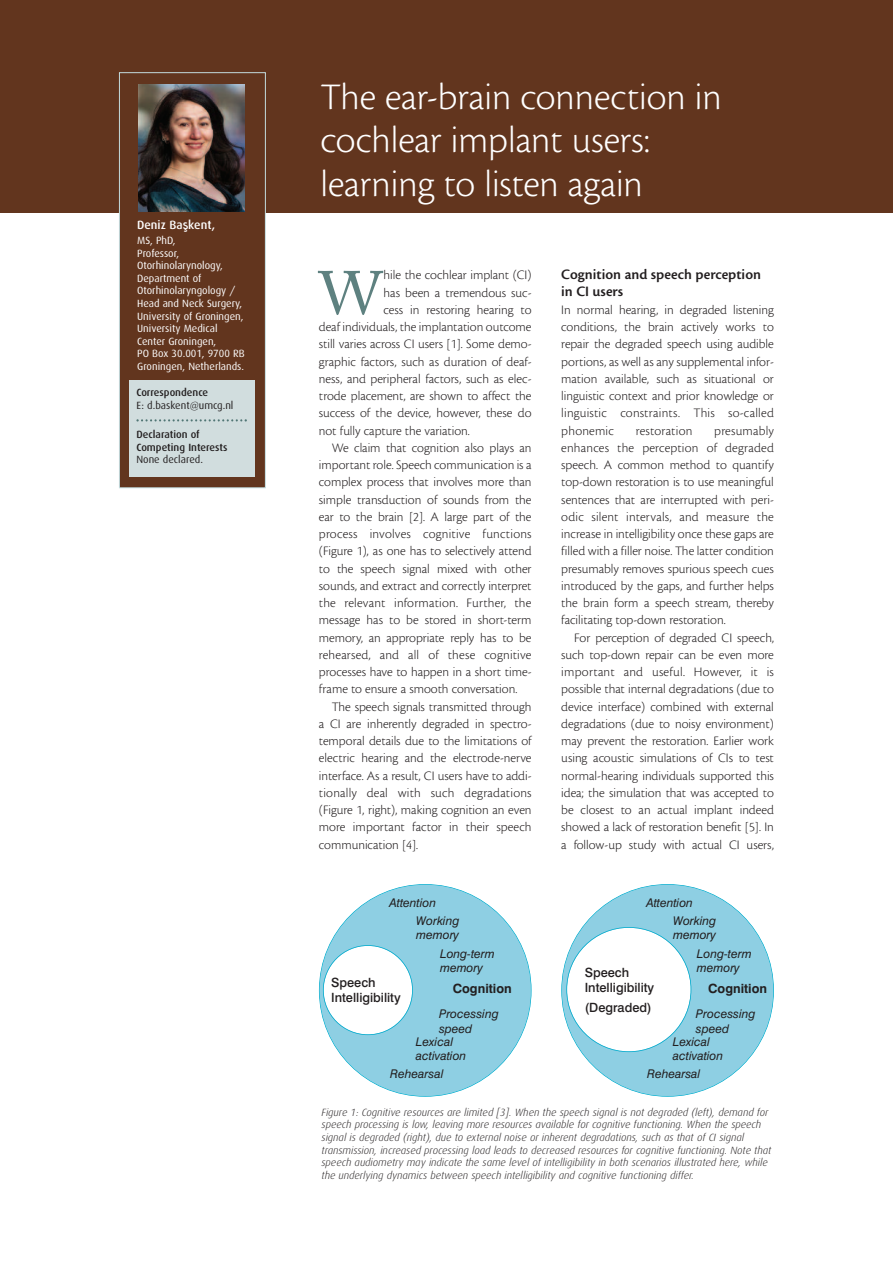
<style>
.page{position:relative;width:893px;height:1263px;background:#fff}
.page>*{position:absolute;margin:0;border:0;box-sizing:border-box;transform-origin:0 0}
.t1{font:60.6px "Adobe Caslon";color:#5e8180}
.t2{font:300 39px/43.5px "Cronos";color:#fff}
.t3{font:600 15px/17.2px "Cronos";color:#231f20}
.t4{font:300 13.5px/17.2px "Cronos";color:#231f20;text-align:justify}
.t5{font:500 12.75px/15.3px "Swiss 721 BT";color:#231f20}
.t6{font:700 12.75px "Swiss 721 BT";color:#231f20}
.t7{font:italic 12px/14.4px "Swiss 721 BT";color:#231f20}
.t8{font:500 12px "Dax";color:#fff}
.t9{font:italic 300 10.5px/12.6px "Dax";color:#231f20}
.t10{font:10.5px/12.6px "Dax";color:#fff}
.t11{font:500 10.5px/12.6px "Dax";color:#231f20}
.t12{font:10.5px "Dax";color:#231f20}
.s1{font-family:"advent Bd 2";font-weight:400;font-size:13.2px}
</style>
<div class="page">
<div style="left:0;top:0;width:893px;height:213px;background:#62351e"></div>
<div style="left:120px;top:73px;width:145px;height:414px;background:#62351e"></div>
<div style="left:119px;top:72px;width:147px;height:416px;border:1px solid #c3dbdd"></div>
<img style="left:138px;top:84px;width:106px;height:128px">
<div style="left:129px;top:380px;width:125px;height:96px;background:#d1ddde"></div>
<svg style="left:136px;top:419px;width:111px;height:2px"></svg>
<div style="left:320px;top:885px;width:211px;height:211px;background:#8ecfe3;border-radius:50%"></div>
<div style="left:562px;top:885px;width:211px;height:211px;background:#8ecfe3;border-radius:50%"></div>
<div style="left:324px;top:946px;width:88px;height:88px;background:#fff;border-radius:50%"></div>
<div style="left:323px;top:945px;width:90px;height:90px;border:2px solid #00abcd;border-radius:50%"></div>
<div style="left:567px;top:928px;width:124px;height:123px;background:#fff;border-radius:50%"></div>
<p class="t8" style="left:137px;top:220px;width:79px">Deniz Ba<span class="s1">ş</span>kent,</p>
<p class="t10" style="left:137px;top:235px;width:109px">MS, PhD,<br>Professor,<br>Otorhinolarynology,<br>Department of<br>Otorhinolaryngology /<br>Head and Neck Surgery,<br>University of Groningen,<br>University Medical<br>Center Groningen,<br>PO Box 30.001, 9700 RB<br>Groningen, Netherlands.</p>
<p class="t11" style="left:136px;top:387px;width:73px">Correspondence</p>
<p class="t12" style="left:136px;top:400px;width:99px">E: d.baskent@umcg.nl</p>
<p class="t11" style="left:136px;top:429px;width:92px">Declaration of<br>Competing Interests</p>
<p class="t12" style="left:136px;top:455px;width:68px">None declared.</p>
<h2 class="t2" style="left:320px;top:78px;width:403px">The ear-brain connection in cochlear implant users: learning to listen again</h2>
<h1 class="t1" style="left:319px;top:271px;width:65px">W</h1>
<p class="t4" style="left:384px;top:267px;width:149px">hile the cochlear implant (CI)</p>
<p class="t4" style="left:384px;top:285px;width:149px">has been a tremendous suc-</p>
<p class="t4" style="left:384px;top:302px;width:149px">cess in restoring hearing to</p>
<p class="t4" style="left:319px;top:319px;width:214px">deaf individuals, the implantation outcome</p>
<p class="t4" style="left:319px;top:336px;width:214px">still varies across CI users [1]. Some demo-</p>
<p class="t4" style="left:319px;top:354px;width:214px">graphic factors, such as duration of deaf-</p>
<p class="t4" style="left:319px;top:371px;width:214px">ness, and peripheral factors, such as elec-</p>
<p class="t4" style="left:319px;top:388px;width:214px">trode placement, are shown to affect the</p>
<p class="t4" style="left:319px;top:405px;width:214px">success of the device, however, these do</p>
<p class="t4" style="left:319px;top:423px;width:152px">not fully capture the variation.</p>
<p class="t4" style="left:332px;top:440px;width:201px">We claim that cognition also plays an</p>
<p class="t4" style="left:319px;top:457px;width:214px">important role. Speech communication is a</p>
<p class="t4" style="left:319px;top:474px;width:214px">complex process that involves more than</p>
<p class="t4" style="left:319px;top:492px;width:214px">simple transduction of sounds from the</p>
<p class="t4" style="left:319px;top:509px;width:214px">ear to the brain [2]. A large part of the</p>
<p class="t4" style="left:319px;top:526px;width:214px">process involves cognitive functions</p>
<p class="t4" style="left:319px;top:543px;width:214px">(Figure 1), as one has to selectively attend</p>
<p class="t4" style="left:319px;top:561px;width:214px">to the speech signal mixed with other</p>
<p class="t4" style="left:319px;top:578px;width:214px">sounds, and extract and correctly interpret</p>
<p class="t4" style="left:319px;top:595px;width:214px">the relevant information. Further, the</p>
<p class="t4" style="left:319px;top:612px;width:214px">message has to be stored in short-term</p>
<p class="t4" style="left:319px;top:630px;width:214px">memory, an appropriate reply has to be</p>
<p class="t4" style="left:319px;top:647px;width:214px">rehearsed, and all of these cognitive</p>
<p class="t4" style="left:319px;top:664px;width:214px">processes have to happen in a short time-</p>
<p class="t4" style="left:319px;top:681px;width:200px">frame to ensure a smooth conversation.</p>
<p class="t4" style="left:332px;top:699px;width:201px">The speech signals transmitted through</p>
<p class="t4" style="left:319px;top:716px;width:214px">a CI are inherently degraded in spectro-</p>
<p class="t4" style="left:319px;top:733px;width:214px">temporal details due to the limitations of</p>
<p class="t4" style="left:319px;top:750px;width:214px">electric hearing and the electrode-nerve</p>
<p class="t4" style="left:319px;top:768px;width:214px">interface. As a result, CI users have to addi-</p>
<p class="t4" style="left:319px;top:785px;width:214px">tionally deal with such degradations</p>
<p class="t4" style="left:319px;top:802px;width:214px">(Figure 1, right), making cognition an even</p>
<p class="t4" style="left:319px;top:819px;width:214px">more important factor in their speech</p>
<p class="t4" style="left:319px;top:837px;width:101px">communication [4].</p>
<p class="t3" style="left:561px;top:267px;width:201px">Cognition and speech perception in CI users</p>
<p class="t4" style="left:561px;top:302px;width:214px">In normal hearing, in degraded listening conditions, the brain actively works to repair the degraded speech using audible portions, as well as any supplemental infor&shy;mation available, such as situational or linguistic context and prior knowledge or linguistic constraints. This so-called phonemic</p>
<p class="t4" style="left:561px;top:423px;width:214px;text-indent:153px">presumably enhances the perception of degraded speech. A common method to quantify top-down restoration is to use meaningful sentences that are interrupted with peri&shy;odic silent intervals, and measure the increase in intelligibility once these gaps are filled with a filler noise. The latter condition presumably removes spurious speech cues introduced by the gaps, and further helps the brain form a speech stream, thereby facilitating top-down restoration.</p>
<p class="t4" style="left:561px;top:630px;width:214px;text-indent:13px">For perception of degraded CI speech, such top-down repair can be even more important and useful. However, it is possible that internal degradations (due to device interface) combined with external degradations (due to noisy environment) may prevent the restoration. Earlier work using acoustic simulations of CIs to test normal-hearing individuals supported this idea; the simulation that was accepted to be closest to an actual implant indeed showed a lack of restoration benefit [5]. In a follow-up study with actual CI users,</p>
<p class="t4" style="left:636px;top:423px;width:58px">restoration</p>
<p class="t7" style="left:416px;top:896px;width:45px;line-height:17.4px;text-indent:-27px">Attention<br>Working</p>
<p class="t7" style="left:440px;top:927px;width:56px;line-height:18.6px;text-indent:-24px">memory<br>Long-term</p>
<p class="t7" style="left:440px;top:962px;width:44px">memory</p>
<p class="t7" style="left:439px;top:1008px;width:61px">Processing speed</p>
<p class="t7" style="left:416px;top:1035px;width:52px">Lexical activation</p>
<p class="t7" style="left:390px;top:1068px;width:55px">Rehearsal</p>
<p class="t7" style="left:673px;top:896px;width:45px;line-height:17.4px;text-indent:-27px">Attention<br>Working</p>
<p class="t7" style="left:697px;top:927px;width:56px;line-height:18.6px;text-indent:-24px">memory<br>Long-term</p>
<p class="t7" style="left:697px;top:962px;width:44px">memory</p>
<p class="t7" style="left:696px;top:1008px;width:61px">Processing speed</p>
<p class="t7" style="left:673px;top:1035px;width:52px">Lexical activation</p>
<p class="t7" style="left:647px;top:1068px;width:55px">Rehearsal</p>
<p class="t5" style="left:331px;top:976px;width:71px">Speech<br>Intelligibility</p>
<p class="t5" style="left:585px;top:966px;width:71px">Speech<br>Intelligibility</p>
<p class="t5" style="left:585px;top:1001px;width:68px">(Degraded)</p>
<p class="t6" style="left:453px;top:984px;width:60px">Cognition</p>
<p class="t6" style="left:708px;top:984px;width:60px">Cognition</p>
<p class="t9" style="left:321px;top:1106px;width:451px">Figure 1: Cognitive resources are limited [3]. When the speech signal is not degraded (left), demand for speech processing is low, leaving more resources available for cognitive functioning. When the speech signal is degraded (right), due to external noise or inherent degradations, such as that of CI signal transmission, increased processing load leads to decreased resources for cognitive functioning. Note that speech audiometry may indicate the same level of intelligibility in both scenarios illustrated here, while the underlying dynamics between speech intelligibility and cognitive functioning differ.</p>
</div>
